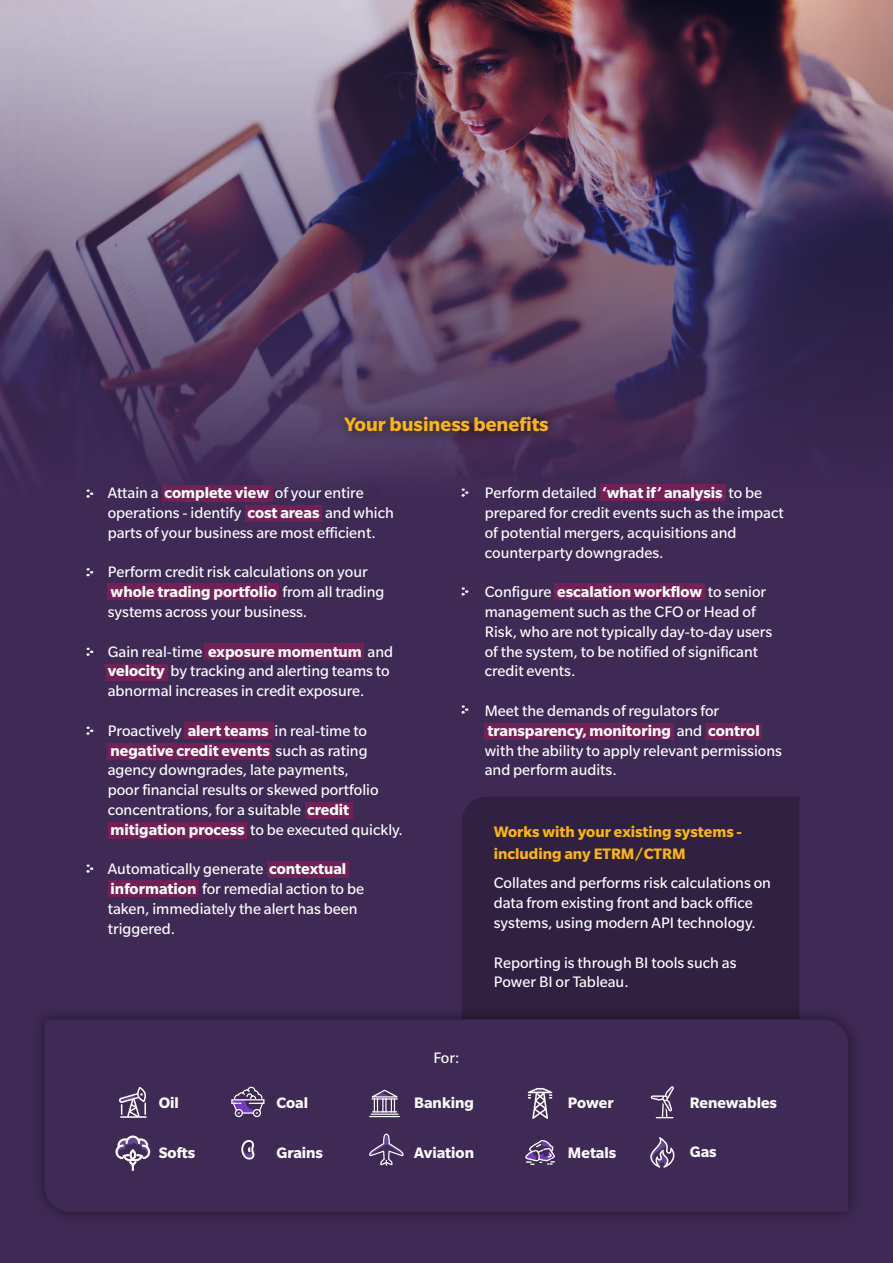
<style>
.page{position:relative;width:893px;height:1263px;background:#3f2a56}
.page>*{position:absolute;margin:0;border:0;box-sizing:border-box;transform-origin:0 0}
.t1{font:700 21px "Slate Std";color:#fab709}
.t2{font:16.5px/19.8px "Slate Pro";color:#fff}
.t3{font:700 16.5px "Slate Pro";color:#fff}
.t4{font:700 16.5px/22.5px "Slate Pro";color:#fab709}
.s1{font-weight:700}
</style>
<div class="page">
<div style="left:462px;top:797px;width:337px;height:209px;background:#302042"></div>
<img style="left:0;top:0;width:893px;height:497px">
<div style="left:332px;top:403px;width:230px;height:41px;background:#000;opacity:.75"></div>
<div style="left:31px;top:1006px;width:832px;height:220px;background:#000;opacity:.5"></div>
<svg style="left:45px;top:1019px;width:803px;height:193px"></svg>
<div style="left:162px;top:485px;width:110px;height:17px;background:#732057"></div>
<div style="left:105px;top:664px;width:63px;height:16px;background:#732057"></div>
<div style="left:246px;top:506px;width:76px;height:16px;background:#732057"></div>
<div style="left:108px;top:743px;width:164px;height:16px;background:#732057"></div>
<div style="left:184px;top:722px;width:90px;height:17px;background:#732057"></div>
<div style="left:108px;top:822px;width:139px;height:16px;background:#732057"></div>
<div style="left:305px;top:802px;width:48px;height:17px;background:#732057"></div>
<div style="left:108px;top:880px;width:91px;height:17px;background:#732057"></div>
<div style="left:205px;top:643px;width:159px;height:17px;background:#732057"></div>
<div style="left:267px;top:861px;width:81px;height:17px;background:#732057"></div>
<div style="left:108px;top:584px;width:171px;height:16px;background:#732057"></div>
<svg style="left:461px;top:587px;width:8px;height:9px"></svg>
<svg style="left:461px;top:705px;width:8px;height:9px"></svg>
<svg style="left:460px;top:488px;width:10px;height:9px"></svg>
<svg style="left:85px;top:489px;width:9px;height:9px"></svg>
<svg style="left:86px;top:568px;width:8px;height:9px"></svg>
<svg style="left:86px;top:647px;width:8px;height:9px"></svg>
<svg style="left:86px;top:726px;width:8px;height:9px"></svg>
<svg style="left:86px;top:864px;width:8px;height:9px"></svg>
<div style="left:600px;top:484px;width:125px;height:17px;background:#732057"></div>
<div style="left:554px;top:583px;width:151px;height:17px;background:#732057"></div>
<div style="left:485px;top:723px;width:189px;height:16px;background:#732057"></div>
<div style="left:705px;top:723px;width:57px;height:16px;background:#732057"></div>
<svg style="left:119px;top:1087px;width:28px;height:31px"></svg>
<svg style="left:528px;top:1088px;width:24px;height:31px"></svg>
<svg style="left:650px;top:1137px;width:25px;height:31px"></svg>
<svg style="left:651px;top:1086px;width:23px;height:32px"></svg>
<svg style="left:525px;top:1140px;width:30px;height:25px"></svg>
<svg style="left:231px;top:1086px;width:34px;height:32px"></svg>
<svg style="left:367px;top:1133px;width:38px;height:33px"></svg>
<svg style="left:240px;top:1138px;width:16px;height:24px"></svg>
<svg style="left:114px;top:1133px;width:36px;height:37px"></svg>
<svg style="left:367px;top:1089px;width:34px;height:29px"></svg>
<p class="t1" style="left:344px;top:413px;width:206px">Your business benefits</p>
<p class="t2" style="left:108px;top:483px;width:288px">Attain a <span class="s1">complete view</span> of your entire operations - identify <span class="s1">cost areas</span> and which parts of your business are most efficient.</p>
<p class="t2" style="left:108px;top:562px;width:278px">Perform credit risk calculations on your <span class="s1">whole trading portfolio</span> from all trading systems across your business.</p>
<p class="t2" style="left:108px;top:641px;width:287px">Gain real-time <span class="s1">exposure momentum</span> and <span class="s1">velocity</span> by tracking and alerting teams to abnormal increases in credit exposure.</p>
<p class="t2" style="left:108px;top:721px;width:297px">Proactively <span class="s1">alert teams</span> in real-time to <span class="s1">negative credit events</span> such as rating agency downgrades, late payments,<br>poor financial results or skewed portfolio concentrations, for a suitable <span class="s1">credit mitigation process</span> to be executed quickly.</p>
<p class="t2" style="left:108px;top:859px;width:258px">Automatically generate <span class="s1">contextual information</span> for remedial action to be taken, immediately the alert has been triggered.</p>
<p class="t2" style="left:433px;top:1048px;width:28px">For:</p>
<p class="t2" style="left:485px;top:483px;width:301px">Perform detailed <span class="s1">‘what if’ analysis</span> to be prepared for credit events such as the impact of potential mergers, acquisitions and counterparty downgrades.</p>
<p class="t2" style="left:485px;top:582px;width:289px">Configure <span class="s1">escalation workflow</span> to senior management such as the CFO or Head of Risk, who are not typically day-to-day users of the system, to be notified of significant credit events.</p>
<p class="t2" style="left:485px;top:701px;width:299px">Meet the demands of regulators for <span class="s1">transparency, monitoring</span> and <span class="s1">control </span>with the ability to apply relevant permissions and perform audits.</p>
<p class="t4" style="left:494px;top:820px;width:250px">Works with your existing systems - including any ETRM/CTRM</p>
<p class="t2" style="left:494px;top:873px;width:279px">Collates and performs risk calculations on data from existing front and back office systems, using modern API technology.</p>
<p class="t2" style="left:494px;top:952px;width:244px">Reporting is through BI tools such as<br>Power BI or Tableau.</p>
<p class="t3" style="left:414px;top:1093px;width:61px">Banking</p>
<p class="t3" style="left:414px;top:1143px;width:61px">Aviation</p>
<p class="t3" style="left:159px;top:1093px;width:22px">Oil</p>
<p class="t3" style="left:276px;top:1093px;width:33px">Coal</p>
<p class="t3" style="left:690px;top:1093px;width:89px">Renewables</p>
<p class="t3" style="left:276px;top:1143px;width:48px">Grains</p>
<p class="t3" style="left:568px;top:1143px;width:50px">Metals</p>
<p class="t3" style="left:568px;top:1093px;width:47px">Power</p>
<p class="t3" style="left:159px;top:1143px;width:38px">Softs</p>
<p class="t3" style="left:690px;top:1142px;width:29px">Gas</p>
</div>
